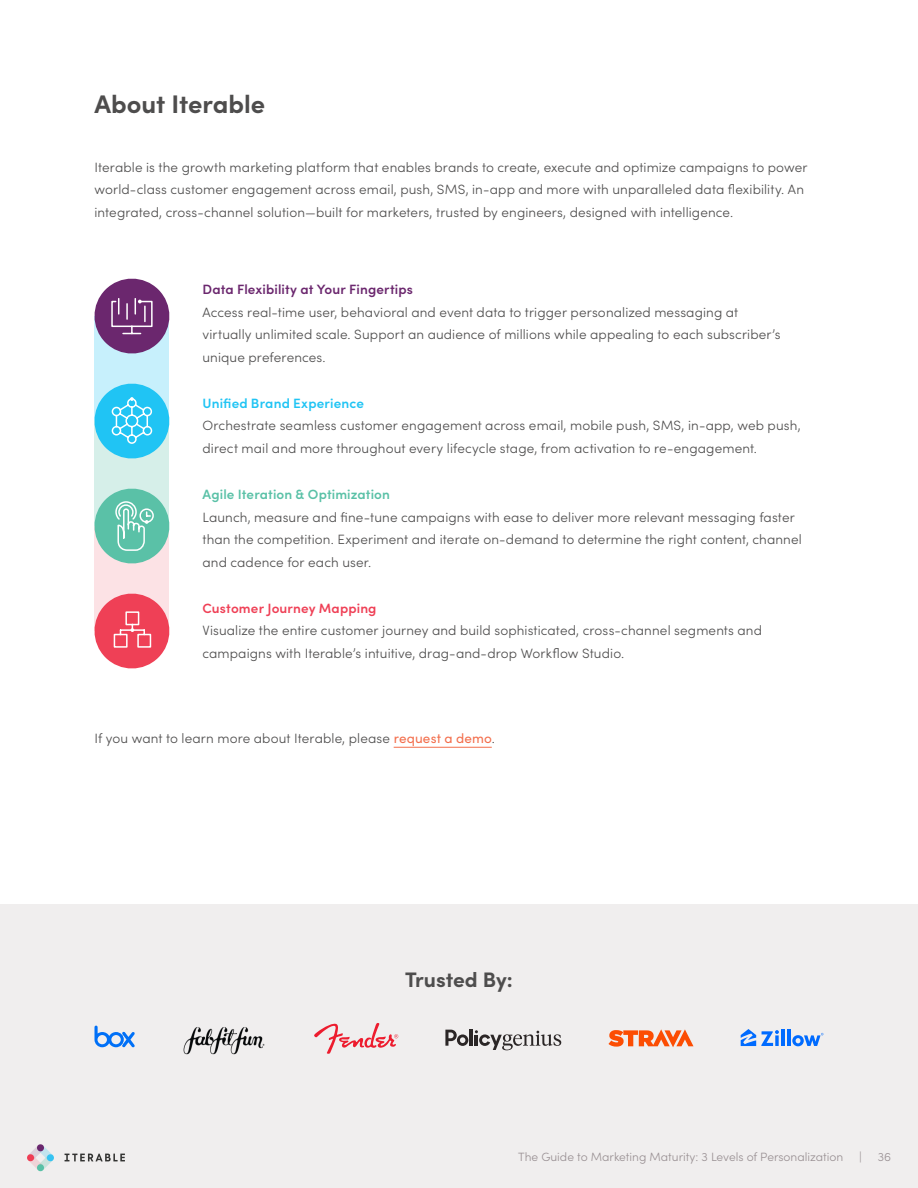
<style>
.page{position:relative;width:918px;height:1188px;background:#fff}
.page>*{position:absolute;margin:0;border:0;box-sizing:border-box;transform-origin:0 0}
.t1{font:700 25.5px "Sofia Pro";color:#4e4d4d}
.t2{font:700 21px "Sofia Pro";letter-spacing:-.005em;color:#4e4d4d}
.t3{font:300 13.5px/22.5px "Sofia Pro";letter-spacing:.01em;color:#4e4d4d}
.t4{font:600 13.5px "Sofia Pro";letter-spacing:.01em;color:#6b276e}
.t5{font:600 13.5px "Sofia Pro";letter-spacing:.01em;color:#5ac1a7}
.t6{font:600 13.5px "Sofia Pro";letter-spacing:.01em;color:#20c4f4}
.t7{font:600 13.5px "Sofia Pro";letter-spacing:.01em;color:#ef4056}
.t8{font:300 12px "Sofia Pro";color:#999093}
.s1{font-weight:400;color:#f36e4c}
</style>
<div class="page">
<div style="left:0;top:904px;width:918px;height:284px;background:#f0eeee"></div>
<hr style="left:394px;top:747px;width:98px;height:1px;background:#f36e4c">
<div style="left:95px;top:526px;width:74px;height:105px;background:#fce2e5"></div>
<div style="left:95px;top:421px;width:74px;height:105px;background:#d6efe9"></div>
<div style="left:94px;top:316px;width:75px;height:105px;background:#c7f0fc"></div>
<svg style="left:94px;top:278px;width:76px;height:76px"></svg>
<svg style="left:94px;top:383px;width:76px;height:79px"></svg>
<svg style="left:94px;top:485px;width:76px;height:82px"></svg>
<svg style="left:94px;top:590px;width:76px;height:79px"></svg>
<img style="left:183px;top:1027px;width:82px;height:28px">
<svg style="left:95px;top:1026px;width:40px;height:21px"></svg>
<svg style="left:314px;top:1023px;width:84px;height:31px"></svg>
<svg style="left:445px;top:1030px;width:23px;height:16px"></svg>
<hr style="left:470px;top:1030px;width:3px;height:16px;background:#2b2626">
<svg style="left:475px;top:1030px;width:86px;height:20px"></svg>
<hr style="left:781px;top:1030px;width:4px;height:16px;background:#006bff">
<hr style="left:787px;top:1030px;width:4px;height:16px;background:#006bff">
<svg style="left:741px;top:1029px;width:38px;height:17px"></svg>
<svg style="left:792px;top:1033px;width:31px;height:13px"></svg>
<svg style="left:608px;top:1029px;width:85px;height:18px"></svg>
<svg style="left:27px;top:1144px;width:27px;height:28px"></svg>
<svg style="left:65px;top:1154px;width:60px;height:7px"></svg>
<h1 class="t1" style="left:94px;top:84px;width:172px">About Iterable</h1>
<p class="t3" style="left:94px;top:155px;width:715px">Iterable is the growth marketing platform that enables brands to create, execute and optimize campaigns to power world-class customer engagement across email, push, SMS, in-app and more with unparalleled data flexibility. An integrated, cross-channel solution—built for marketers, trusted by engineers, designed with intelligence.</p>
<p class="t4" style="left:202px;top:279px;width:212px">Data Flexibility at Your Fingertips</p>
<p class="t3" style="left:202px;top:300px;width:580px">Access real-time user, behavioral and event data to trigger personalized messaging at virtually unlimited scale. Support an audience of millions while appealing to each subscriber’s unique preferences.</p>
<p class="t6" style="left:202px;top:393px;width:163px">Unified Brand Experience</p>
<p class="t3" style="left:202px;top:414px;width:600px">Orchestrate seamless customer engagement across email, mobile push, SMS, in-app, web push, direct mail and more throughout every lifecycle stage, from activation to re-engagement.</p>
<p class="t5" style="left:202px;top:484px;width:189px">Agile Iteration &amp; Optimization</p>
<p class="t3" style="left:202px;top:505px;width:601px">Launch, measure and fine-tune campaigns with ease to deliver more relevant messaging faster than the competition. Experiment and iterate on-demand to determine the right content, channel and cadence for each user.</p>
<p class="t7" style="left:202px;top:598px;width:176px">Customer Journey Mapping</p>
<p class="t3" style="left:202px;top:619px;width:561px">Visualize the entire customer journey and build sophisticated, cross-channel segments and campaigns with Iterable’s intuitive, drag-and-drop Workflow Studio.</p>
<p class="t3" style="left:94px;top:726px;width:402px">If you want to learn more about Iterable, please <span class="s1">request a demo</span>.</p>
<h2 class="t2" style="left:405px;top:963px;width:109px">Trusted By:</h2>
<p class="t8" style="left:518px;top:1149px;width:327px">The Guide to Marketing Maturity: 3 Levels of Personalization</p>
<p class="t8" style="left:859px;top:1149px;width:4px">|</p>
<p class="t8" style="left:878px;top:1149px;width:15px">36</p>
</div>
